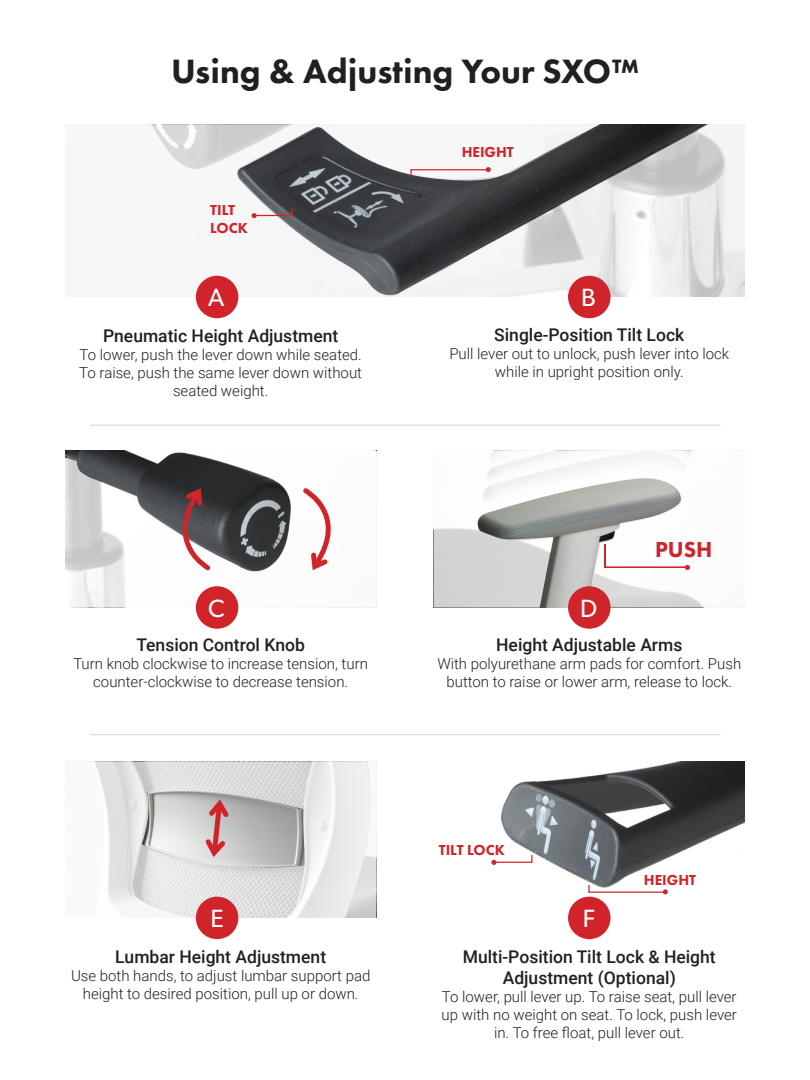
<style>
.page{position:relative;width:810px;height:1080px;background:#fff}
.page>*{position:absolute;margin:0;border:0;box-sizing:border-box;transform-origin:0 0}
.t1{font:800 35px "Futura PT";color:#231f20}
.t2{font:25px "Gibson";color:#fff}
.t3{font:800 22.5px "Futura PT";color:#d1232a}
.t4{font:500 17.5px/21px "Roboto";color:#231f20;text-align:center}
.t5{font:300 15px/18px "Roboto";color:#231f20;text-align:center}
.t6{font:800 15px/18px "Futura PT";color:#d1232a}
</style>
<div class="page">
<img style="left:501px;top:761px;width:244px;height:152px">
<svg style="left:434px;top:451px;width:311px;height:157px;fill:#f7f7f6"></svg>
<svg style="left:65px;top:450px;width:311px;height:157px"></svg>
<svg style="left:65px;top:761px;width:311px;height:157px"></svg>
<hr style="left:604px;top:544px;width:2px;height:24px;background:#d1232a">
<hr style="left:605px;top:567px;width:81px;height:1px;background:#d1232a">
<svg style="left:685px;top:565px;width:5px;height:5px"></svg>
<hr style="left:90px;top:425px;width:630px;height:1px;background:#231f20">
<hr style="left:90px;top:734px;width:630px;height:1px;background:#231f20">
<svg style="left:65px;top:124px;width:680px;height:175px;fill:#f1f2f2"></svg>
<div style="left:196px;top:276px;width:42px;height:42px;background:#d1232a;border-radius:50%"></div>
<div style="left:196px;top:586px;width:42px;height:43px;background:#d1232a;border-radius:50%"></div>
<div style="left:568px;top:586px;width:43px;height:43px;background:#d1232a;border-radius:50%"></div>
<div style="left:568px;top:276px;width:43px;height:42px;background:#d1232a;border-radius:50%"></div>
<div style="left:196px;top:897px;width:42px;height:42px;background:#d1232a;border-radius:50%"></div>
<div style="left:568px;top:897px;width:43px;height:42px;background:#d1232a;border-radius:50%"></div>
<svg style="left:201px;top:795px;width:32px;height:66px;background:#c9a4a5"></svg>
<svg style="left:166px;top:484px;width:47px;height:89px"></svg>
<svg style="left:301px;top:486px;width:47px;height:88px"></svg>
<svg style="left:410px;top:167px;width:81px;height:11px"></svg>
<svg style="left:252px;top:207px;width:41px;height:11px"></svg>
<svg style="left:491px;top:854px;width:42px;height:11px"></svg>
<svg style="left:588px;top:884px;width:80px;height:10px"></svg>
<p class="t1" style="left:171px;top:49px;width:469px">Using &amp; Adjusting Your SXO™</p>
<p class="t6" style="left:210px;top:201px;width:39px">TILT<br>LOCK</p>
<p class="t2" style="left:208px;top:282px;width:18px">A</p>
<p class="t4" style="left:103px;top:324px;width:237px">Pneumatic Height Adjustment</p>
<p class="t5" style="left:80px;top:345px;width:284px">To lower, push the lever down while seated.</p>
<p class="t5" style="left:79px;top:363px;width:284px">To raise, push the same lever down without seated weight.</p>
<p class="t6" style="left:462px;top:142px;width:54px">HEIGHT</p>
<p class="t2" style="left:581px;top:282px;width:16px">B</p>
<p class="t4" style="left:494px;top:323px;width:192px">Single-Position Tilt Lock</p>
<p class="t5" style="left:449px;top:344px;width:281px">Pull lever out to unlock, push lever into lock while in upright position only.</p>
<p class="t3" style="left:655px;top:536px;width:59px">PUSH</p>
<p class="t2" style="left:208px;top:593px;width:18px">C</p>
<p class="t2" style="left:580px;top:593px;width:19px">D</p>
<p class="t4" style="left:136px;top:633px;width:170px">Tension Control Knob</p>
<p class="t5" style="left:73px;top:654px;width:296px">Turn knob clockwise to increase tension, turn counter-clockwise to decrease tension.</p>
<p class="t4" style="left:496px;top:633px;width:188px">Height Adjustable Arms</p>
<p class="t5" style="left:437px;top:654px;width:305px">With polyurethane arm pads for comfort. Push button to raise or lower arm, release to lock.</p>
<p class="t6" style="left:439px;top:841px;width:68px">TILT LOCK</p>
<p class="t6" style="left:644px;top:871px;width:54px">HEIGHT</p>
<p class="t2" style="left:211px;top:903px;width:15px">E</p>
<p class="t2" style="left:583px;top:903px;width:14px">F</p>
<p class="t4" style="left:115px;top:945px;width:212px">Lumbar Height Adjustment</p>
<p class="t5" style="left:71px;top:966px;width:301px">Use both hands, to adjust lumbar support pad height to desired position, pull up or down.</p>
<p class="t4" style="left:463px;top:946px;width:255px">Multi-Position Tilt Lock &amp; Height<br>Adjustment (Optional)</p>
<p class="t5" style="left:442px;top:987px;width:297px">To lower, pull lever up. To raise seat, pull lever up with no weight on seat. To lock, push lever in. To free float, pull lever out.</p>
</div>
